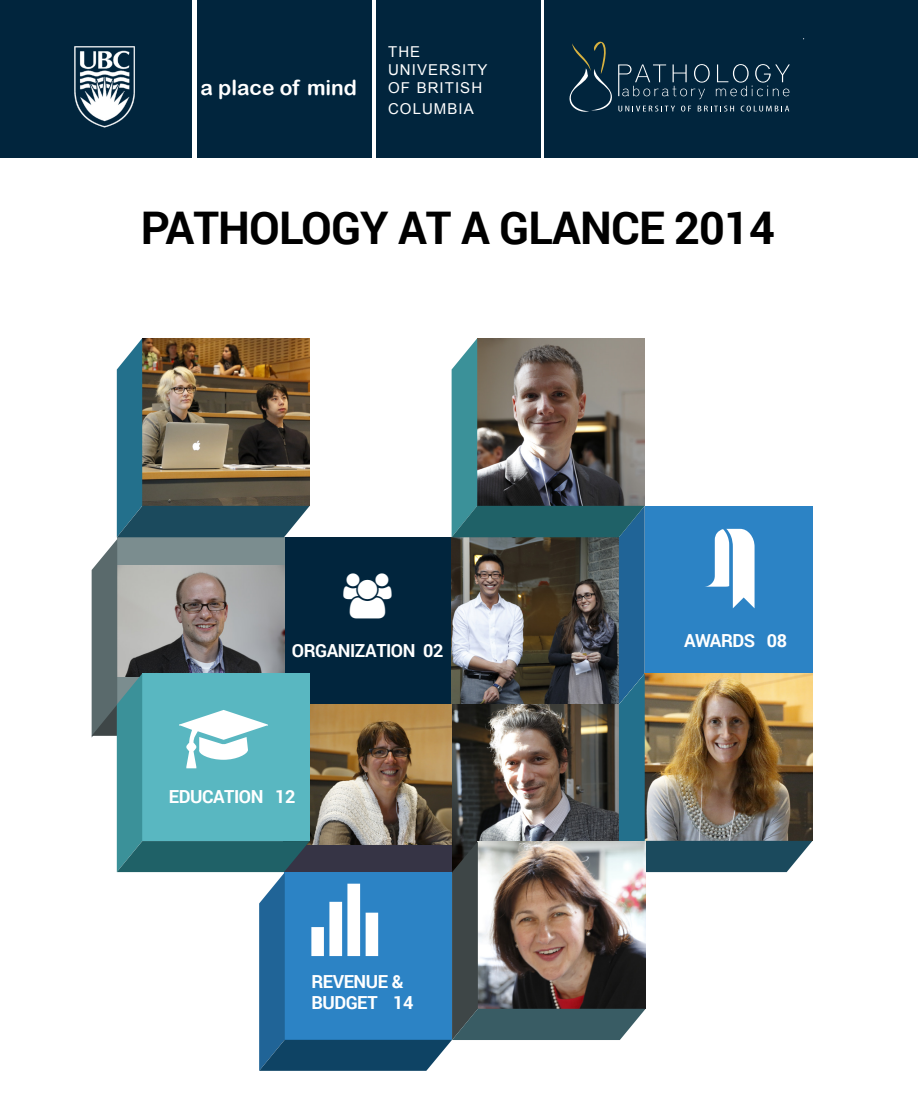
<style>
.page{position:relative;width:918px;height:1107px;background:#fff}
.page>*{position:absolute;margin:0;border:0;box-sizing:border-box;transform-origin:0 0}
.t1{font:86.85px "Sosa";color:#fff}
.t2{font:700 45px "Roboto";letter-spacing:-.02em;color:#000}
.t3{font:21px "Arial Rounded MT Bold";color:#fff}
.t4{font:700 18px/21px "Roboto";letter-spacing:-.025em;color:#fff}
.Chapter_Title{font:15px/18px "Arial";letter-spacing:.07em;color:#fff}
</style>
<div class="page">
<div style="left:0;top:0;width:192px;height:158px;background:#01253d"></div>
<div style="left:197px;top:0;width:175px;height:158px;background:#01253d"></div>
<div style="left:376px;top:0;width:165px;height:158px;background:#01253d"></div>
<div style="left:545px;top:0;width:373px;height:158px;background:#01253d"></div>
<img style="left:74px;top:46px;width:61px;height:82px">
<svg style="left:569px;top:42px;width:221px;height:70px"></svg>
<img style="left:92px;top:338px;width:720px;height:733px">
<p class="t3" style="left:201px;top:75px;width:158px">a place of mind</p>
<p class="Chapter_Title" style="left:388px;top:43px;width:101px">THE<br>UNIVERSITY<br>OF BRITISH</p>
<p class="Chapter_Title" style="left:388px;top:100px;width:87px">COLUMBIA</p>
<p class="t2" style="left:141px;top:196px;width:636px">PATHOLOGY AT A GLANCE 2014</p>
<h4 class="t4" style="left:292px;top:640px;width:153px">ORGANIZATION 02</h4>
<h4 class="t4" style="left:169px;top:786px;width:128px">EDUCATION 12</h4>
<h1 class="t1" style="left:301px;top:870px;width:88px">E</h1>
<h4 class="t4" style="left:311px;top:970px;width:104px">REVENUE &amp;<br>BUDGET 14</h4>
<h1 class="t1" style="left:689px;top:519px;width:88px">m</h1>
<h4 class="t4" style="left:684px;top:629px;width:105px">AWARDS 08</h4>
</div>
